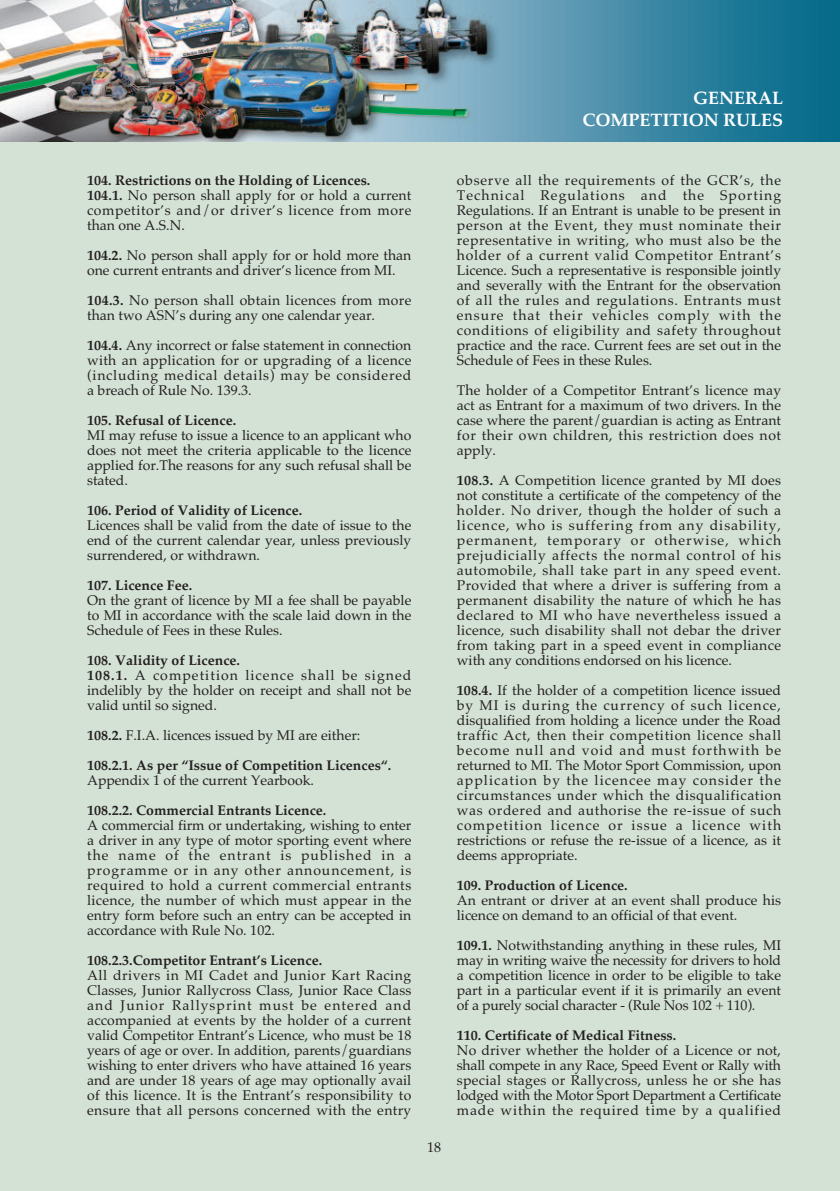
<style>
.page{position:relative;width:840px;height:1191px;background:#fff}
.page>*{position:absolute;margin:0;border:0;box-sizing:border-box;transform-origin:0 0}
.t1{font:700 18px/22px "Palatino";color:#fff;text-align:right}
.t2{font:14px/15px "Palatino";color:#231f20;text-align:justify}
.t3{font:700 14px/30px "Palatino";color:#231f20}
.t4{font:14px/15px "Palatino";letter-spacing:.02em;color:#231f20}
.s1{font-weight:700}
.s2{font-weight:400}
.s3{font-size:13.6px}
</style>
<div class="page">
<div style="left:0;top:0;width:839px;height:1191px;background:#d4e2d5"></div>
<img style="left:0;top:0;width:839px;height:142px">
<p class="t1" style="left:582px;top:87px;width:202px">GENERAL<br>COMPETITION RULES</p>
<p class="t2" style="left:87px;top:173px;width:325px;text-align:left"><span class="s1">104. Restrictions on the Holding of Licences.<br>104.1.</span> No person shall apply for or hold a current competitor’s and/or driver’s licence from more than one A.S.N.</p>
<p class="t2" style="left:87px;top:248px;width:325px"><span class="s1">104.2.</span> No person shall apply for or hold more than one current entrants and driver’s licence from MI.</p>
<p class="t4" style="left:87px;top:293px;width:325px"><span class="s1">104.3.</span> No person shall obtain licences from more than two ASN’s during any one calendar year.</p>
<p class="t2" style="left:87px;top:338px;width:325px"><span class="s1">104.4.</span> Any incorrect or false statement in connection with an application for or upgrading of a licence (including medical details) may be considered a breach of Rule No. 139.3.</p>
<p class="t3" style="left:87px;top:405px;width:150px">105. Refusal of Licence.</p>
<p class="t2" style="left:87px;top:428px;width:325px">MI may refuse to issue a licence to an applicant who does not meet the criteria applicable to the licence applied for.The reasons for any such refusal shall be stated.</p>
<p class="t3" style="left:87px;top:495px;width:216px">106. Period of Validity of Licence.</p>
<p class="t2" style="left:87px;top:518px;width:325px">Licences shall be valid from the date of issue to the end of the current calendar year, unless previously surrendered, or withdrawn.</p>
<p class="t3" style="left:87px;top:570px;width:106px">107. Licence Fee.</p>
<p class="t2" style="left:87px;top:593px;width:325px">On the grant of licence by MI a fee shall be payable to MI in accordance with the scale laid down in the Schedule of Fees in these Rules.</p>
<p class="t2" style="left:87px;top:653px;width:325px;text-align:left"><span class="s1">108. Validity of Licence.<br>108.1.</span> A competition licence shall be signed indelibly by the holder on receipt and shall not be valid until so signed.</p>
<p class="t3" style="left:87px;top:720px;width:306px">108.2. <span class="s2">F.I.A. licences issued by MI are either:<br></span>108.2.1. As per “Issue of Competition Licences“.</p>
<p class="t2" style="left:87px;top:773px;width:228px">Appendix 1 of the current Yearbook.</p>
<p class="t3" style="left:87px;top:795px;width:241px">108.2.2. Commercial Entrants Licence.</p>
<p class="t2" style="left:87px;top:818px;width:325px">A commercial firm or undertaking, wishing to enter a driver in any type of motor sporting event where the name of the entrant is published in a programme or in any other announcement, is required to hold a current commercial entrants licence, the number of which must appear in the entry form before such an entry can be accepted in accordance with Rule No. 102.</p>
<p class="t3" style="left:87px;top:945px;width:236px">108.2.3.Competitor Entrant’s Licence.</p>
<p class="t2" style="left:87px;top:968px;width:325px">All drivers in MI Cadet and Junior Kart Racing Classes, Junior Rallycross Class, Junior Race Class and Junior Rallysprint must be entered and accompanied at events by the holder of a current valid Competitor Entrant’s Licence, who must be 18 years of age or over. In addition, parents/guardians wishing to enter drivers who have attained 16 years and are under 18 years of age may optionally avail of this licence. It is the Entrant’s responsibility to ensure that all persons concerned with the entry</p>
<p class="t2" style="left:427px;top:1139px;width:15px">18</p>
<p class="t2" style="left:456px;top:173px;width:325px">observe all the requirements of the GCR’s, the Technical Regulations and the Sporting Regulations. If an Entrant is unable to be present in person at the Event, they must nominate their representative in writing, who must also be the holder of a current valid Competitor Entrant’s Licence. Such a representative is responsible jointly and severally with the Entrant for the observation of all the rules and regulations. Entrants must ensure that their vehicles comply with the conditions of eligibility and safety throughout practice and the race. Current fees are set out in the Schedule of Fees in these Rules.</p>
<p class="t2" style="left:456px;top:383px;width:325px">The holder of a Competitor Entrant’s licence may act as Entrant for a maximum of two drivers. In the case where the parent/guardian is acting as Entrant for their own children, this restriction does not apply.</p>
<p class="t2" style="left:456px;top:473px;width:325px"><span class="s1">108.3.</span> A Competition licence granted by MI does not constitute a certificate of the competency of the holder. No driver, though the holder of such a licence, who is suffering from any disability, permanent, temporary or otherwise, which prejudicially affects the normal control of his automobile, shall take part in any speed event.<br>Provided that where a driver is suffering from a permanent disability the nature of which he has declared to MI who have nevertheless issued a licence, such disability shall not debar the driver from taking part in a speed event in compliance with any conditions endorsed on his licence.</p>
<p class="t2" style="left:456px;top:683px;width:325px"><span class="s1">108.4.</span> If the holder of a competition licence issued by MI is during the currency of such licence, disqualified from holding a licence under the Road traffic Act, then their competition licence shall become null and void and must forthwith be returned to MI. The Motor Sport Commission, upon application by the licencee may consider the circumstances under which the disqualification was ordered and authorise the re-issue of such competition licence or issue a licence with restrictions or refuse the re-issue of a licence, as it deems appropriate.</p>
<p class="t2" style="left:456px;top:878px;width:325px;text-align:left"><span class="s1">109. Production of Licence.<br></span>An entrant or driver at an <span class="s3">event</span> shall produce his licence on demand to an official of that <span class="s3">event</span>.</p>
<p class="t2" style="left:456px;top:938px;width:325px"><span class="s1">109.1.</span> Notwithstanding anything in these rules, MI may in writing waive the necessity for drivers to hold a competition licence in order to be eligible to take part in a particular event if it is primarily an event of a purely social character - (Rule Nos 102 + 110).</p>
<p class="t3" style="left:456px;top:1020px;width:221px">110. Certificate of Medical Fitness.</p>
<p class="t2" style="left:456px;top:1043px;width:325px">No driver whether the holder of a Licence or not, shall compete in any Race, Speed Event or Rally with special stages or Rallycross, unless he or she has lodged with the Motor Sport Department a Certificate made within the required time by a qualified</p>
</div>
